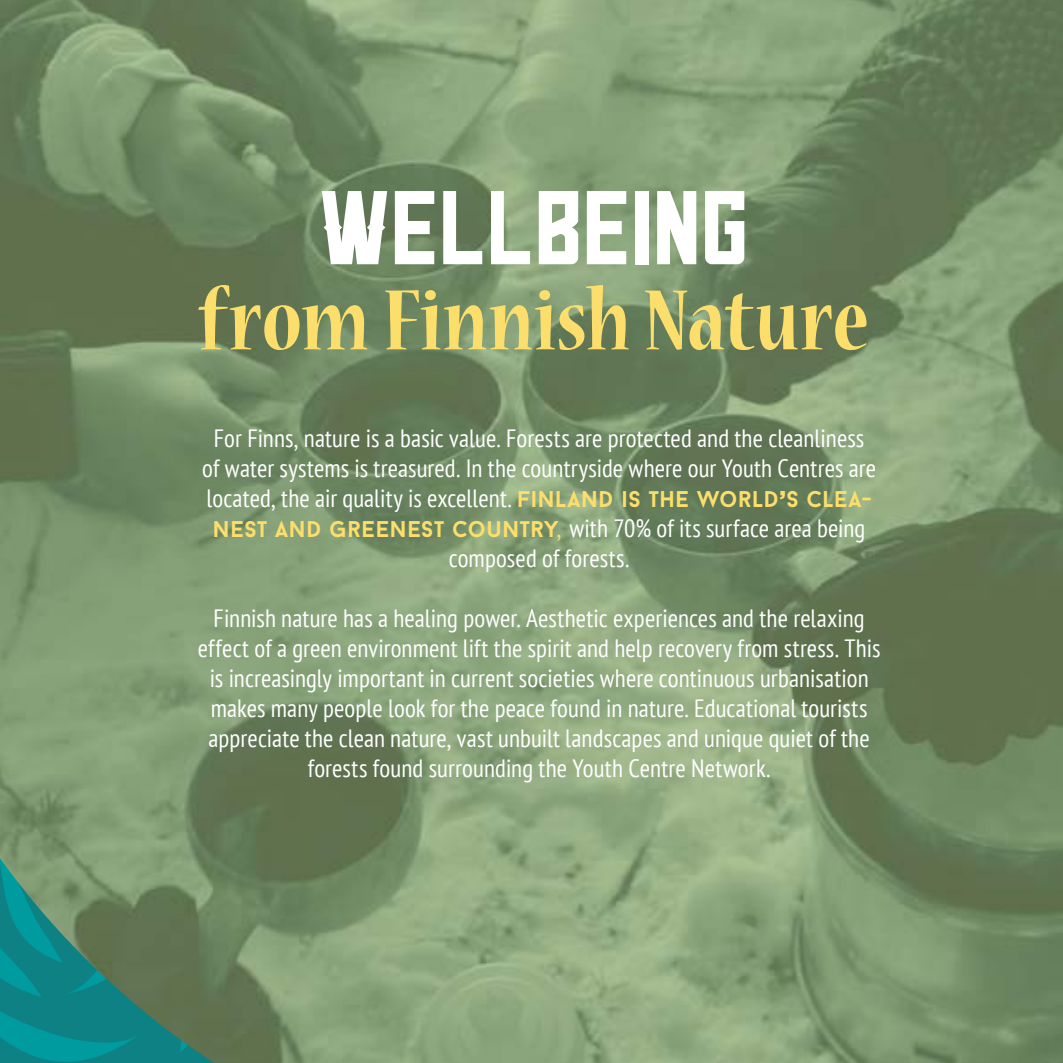
<style>
.page{position:relative;width:1063px;height:1063px;background:#fff}
.page>*{position:absolute;margin:0;border:0;box-sizing:border-box;transform-origin:0 0}
.t1{font:700 condensed 95.25px "Nueva Std";color:#fcde6c}
.t2{font:92.5px "Hoverage";letter-spacing:-.01em;color:#fff}
.t3{font:condensed 25px/30px "PT Sans";letter-spacing:.005em;color:#fff;text-align:center}
.s1{font-family:"Baron Neue";font-weight:700;font-stretch:normal;font-size:22.75px;color:#fcde6c}
.s2{color:#fcde6c}
.s3{font-family:"Gotham";font-weight:900;font-stretch:normal;font-size:22.75px;color:#fcde6c}
</style>
<div class="page">
<img style="left:0;top:0;width:1063px;height:1063px">
<h2 class="t2" style="left:317px;top:178px;width:434px">WELLBEING</h2>
<h1 class="t1" style="left:198px;top:278px;width:673px">fromFinnishNature</h1>
<p class="t3" style="left:202px;top:423px;width:675px">For Finns, nature ais basic value. Forests are protected and the cleanliness of water systems is treasured In. the countryside where our Youth Centres are</p>
<p class="t3" style="left:213px;top:513px;width:654px"><span class="s1">NEST AND GREENEST COUNTRY</span><span class="s2">,</span> with 70% of its surface area being</p>
<p class="t3" style="left:206px;top:483px;width:667px">located, the air quality is excellent. <span class="s1">FINLAND IS THE WORLD S</span><span class="s3">’</span> <span class="s1">CLEA-</span></p>
<p class="t3" style="left:449px;top:543px;width:182px">composed of forests.</p>
<p class="t3" style="left:198px;top:603px;width:684px">Finnish nature has a healing power. Aesthetic experiences and the relaxing effect of a green environment lift the spirit and help recovery from stress. This is increasingly important in current societies where continuous urbanisation makes many people look for the peace found in nature. Educational tourists appreciate the clean nature, vast unbuilt landscapes and unique quiet of the forests found surrounding the Youth Centre Network.</p>
</div>
